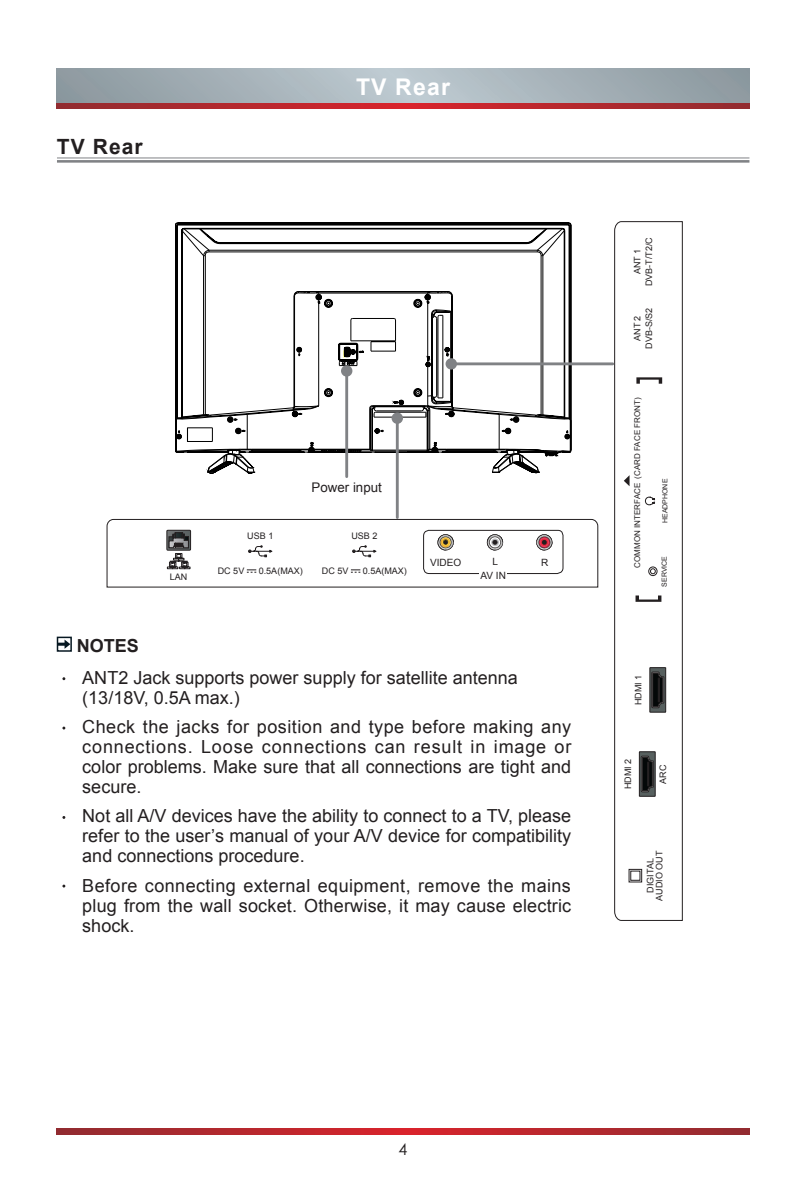
<style>
.page{position:relative;width:806px;height:1191px;background:#fff}
.page>*{position:absolute;margin:0;border:0;box-sizing:border-box;transform-origin:0 0}
.眉头标题{font:700 23px "Arial";letter-spacing:.05em;color:#fff}
.一级标题{font:700 21px "Arial";letter-spacing:.05em;color:#231f20}
.正文9号{font:18px/20px "Arial";color:#231f20;text-align:justify}
.注意说明{font:700 18px "Arial";color:#231f20}
.t1{font:16px "Century Gothic";color:#231f20}
.t2{font:13.4px "Arial";color:#231f20}
.t3{font:10px "Arial";color:#231f20}
.二级标题{font:9px "Arial";color:#231f20}
.t4{font:8px "Arial";color:#231f20}
.t5{font:7px "Arial";color:#231f20}
</style>
<div class="page">
<svg style="left:57px;top:1128px;width:691px;height:6px;background:#b4272e"></svg>
<svg style="left:57px;top:68px;width:691px;height:35px;background:#a4b0b7"></svg>
<svg style="left:57px;top:103px;width:691px;height:6px;background:#b4272e"></svg>
<svg style="left:175px;top:223px;width:396px;height:250px"></svg>
<hr style="left:57px;top:157px;width:692px;height:1px;background:#808285">
<hr style="left:57px;top:160px;width:692px;height:3px;background:#808285">
<div style="left:57px;top:636px;width:15px;height:16px;border:2px solid #071822"></div>
<svg style="left:58px;top:639px;width:12px;height:10px"></svg>
<svg style="left:613px;top:221px;width:69px;height:700px"></svg>
<div style="left:638px;top:751px;width:17px;height:45px;border:1px solid #231f20"></div>
<svg style="left:639px;top:751px;width:15px;height:45px"></svg>
<svg style="left:649px;top:667px;width:16px;height:45px"></svg>
<div style="left:657px;top:678px;width:2px;height:24px;border:1px solid #231f20"></div>
<hr style="left:451px;top:362px;width:161px;height:3px;background:#808285">
<div style="left:445px;top:358px;width:11px;height:11px;background:#808285;border-radius:50%"></div>
<hr style="left:395px;top:418px;width:3px;height:99px;background:#808285">
<div style="left:391px;top:412px;width:12px;height:12px;background:#808285;border-radius:50%"></div>
<hr style="left:345px;top:371px;width:3px;height:105px;background:#808285">
<div style="left:341px;top:365px;width:11px;height:12px;background:#808285;border-radius:50%"></div>
<svg style="left:106px;top:518px;width:492px;height:70px"></svg>
<div style="left:628px;top:869px;width:13px;height:13px;border:1px solid #231f20"></div>
<div style="left:630px;top:870px;width:10px;height:10px;border:1px solid #231f20"></div>
<div style="left:648px;top:566px;width:9px;height:10px;border:1px solid #231f20;border-radius:50%"></div>
<svg style="left:649px;top:568px;width:6px;height:6px"></svg>
<svg style="left:635px;top:595px;width:26px;height:7px"></svg>
<svg style="left:636px;top:377px;width:25px;height:7px"></svg>
<svg style="left:623px;top:475px;width:6px;height:11px"></svg>
<svg style="left:643px;top:496px;width:12px;height:9px"></svg>
<p class="一级标题" style="left:57px;top:133px;width:87px">TV Rear</p>
<p class="眉头标题" style="left:356px;top:71px;width:95px">TV Rear</p>
<p class="二级标题" style="left:170px;top:570px;width:19px">LAN</p>
<p class="t2" style="left:311px;top:478px;width:72px">Power input</p>
<p class="二级标题" style="left:247px;top:530px;width:28px">USB 1</p>
<p class="二级标题" style="left:218px;top:565px;width:28px">DC 5V</p>
<p class="二级标题" style="left:258px;top:565px;width:46px">0.5A(MAX)</p>
<p class="二级标题" style="left:351px;top:530px;width:28px">USB 2</p>
<p class="二级标题" style="left:321px;top:565px;width:28px">DC 5V</p>
<p class="二级标题" style="left:362px;top:565px;width:46px">0.5A(MAX)</p>
<p class="t3" style="left:430px;top:555px;width:33px">VIDEO</p>
<p class="t3" style="left:492px;top:555px;width:7px">L</p>
<p class="t3" style="left:540px;top:556px;width:9px">R</p>
<p class="t3" style="left:480px;top:569px;width:27px">AV IN</p>
<p class="注意说明" style="left:77px;top:633px;width:64px">NOTES</p>
<p class="正文9号" style="left:82px;top:667px;width:437px">ANT2 Jack supports power supply for satellite antenna (13/18V, 0.5A max.)</p>
<p class="正文9号" style="left:82px;top:717px;width:490px">Check the jacks for position and type before making any connections. Loose connections can result in image or color problems. Make sure that all connections are tight and secure.</p>
<p class="正文9号" style="left:82px;top:806px;width:490px">Not all A/V devices have the ability to connect to a TV, please refer to the user’s manual of your A/V device for compatibility and connections procedure.</p>
<p class="正文9号" style="left:82px;top:875px;width:490px">Before connecting external equipment, remove the mains plug from the wall socket. Otherwise, it may cause electric shock.</p>
<p class="二级标题" style="left:642px;top:286px;width:51px;rotate:-90deg">DVB-T/T2/C</p>
<p class="二级标题" style="left:631px;top:274px;width:27px;rotate:-90deg">ANT 1</p>
<p class="二级标题" style="left:631px;top:341px;width:27px;rotate:-90deg">ANT 2</p>
<p class="二级标题" style="left:642px;top:349px;width:43px;rotate:-90deg">DVB-S/S2</p>
<p class="t4" style="left:631px;top:567px;width:171px;rotate:-90deg">COMMON INTERFACE (CARD FACE FRONT)</p>
<p class="t5" style="left:660px;top:523px;width:46px;rotate:-90deg">HEADPHONE</p>
<p class="t5" style="left:659px;top:586px;width:32px;rotate:-90deg">SERVICE</p>
<p class="二级标题" style="left:632px;top:705px;width:32px;rotate:-90deg">HDMI 1</p>
<p class="二级标题" style="left:621px;top:789px;width:32px;rotate:-90deg">HDMI 2</p>
<p class="二级标题" style="left:656px;top:783px;width:20px;rotate:-90deg">ARC</p>
<p class="二级标题" style="left:644px;top:892px;width:36px;rotate:-90deg">DIGITAL</p>
<p class="二级标题" style="left:653px;top:900px;width:52px;rotate:-90deg">AUDIO OUT</p>
<p class="t1" style="left:398px;top:1137px;width:10px">4</p>
</div>
